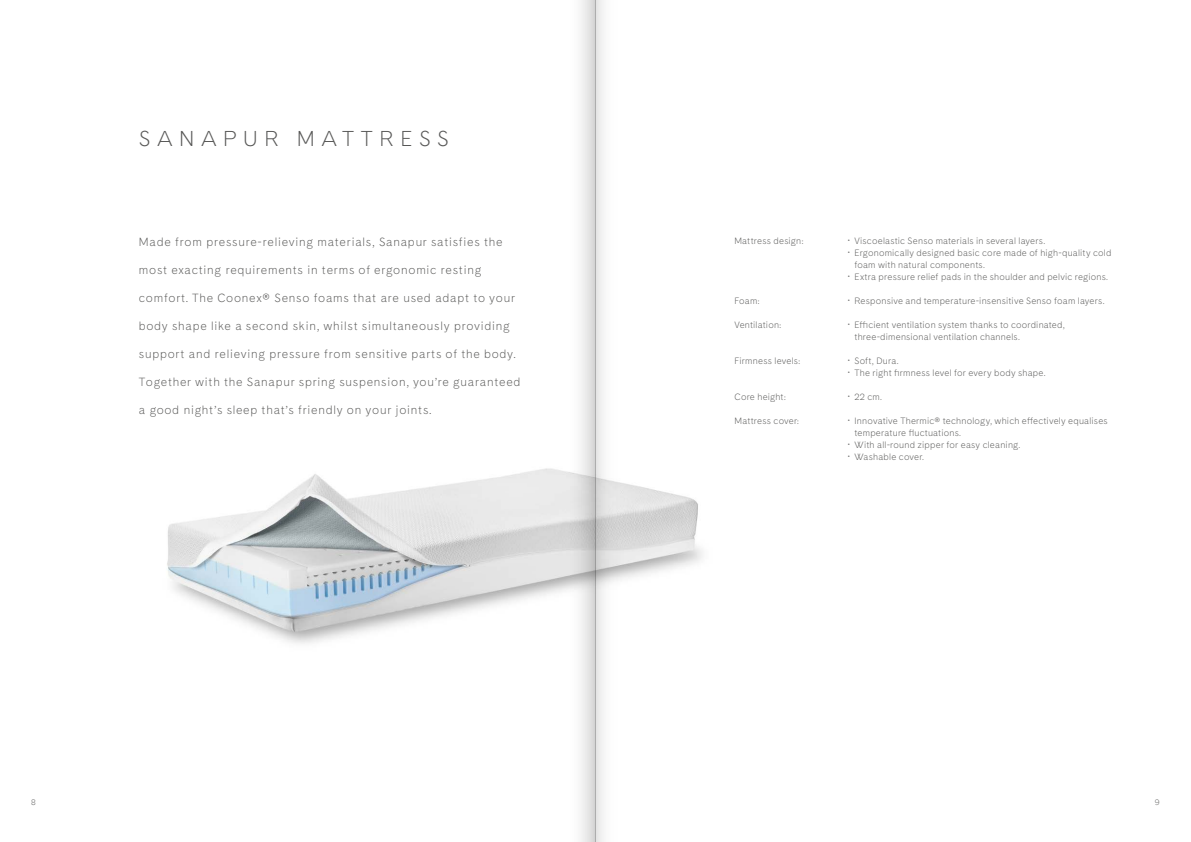
<style>
.page{position:relative;width:1191px;height:842px;background:#fff}
.page>*{position:absolute;margin:0;border:0;box-sizing:border-box;transform-origin:0 0}
.t1{font:300 20px "Cadiz";letter-spacing:.325em;color:#575756}
.t2{font:300 11px "Cadiz";letter-spacing:.07em;color:#575756}
.t3{font:300 8.5px/12px "Cadiz";letter-spacing:.025em;color:#575756}
.t4{font:300 7.5px "Cadiz";color:#575756}
</style>
<div class="page">
<img style="left:167px;top:468px;width:536px;height:176px">
<svg style="left:567px;top:0;width:28px;height:842px"></svg>
<svg style="left:595px;top:0;width:29px;height:842px"></svg>
<h1 class="t1" style="left:139px;top:125px;width:311px">SANAPUR MATTRESS</h1>
<p class="t2" style="left:139px;top:234px;width:365px">Made from pressure-relieving materials, Sanapur satisfies the</p>
<p class="t2" style="left:139px;top:262px;width:344px">most exacting requirements in terms of ergonomic resting</p>
<p class="t2" style="left:139px;top:290px;width:378px">comfort. The Coonex® Senso foams that are used adapt to your</p>
<p class="t2" style="left:139px;top:318px;width:372px">body shape like a second skin, whilst simultaneously providing</p>
<p class="t2" style="left:139px;top:346px;width:378px">support and relieving pressure from sensitive parts of the body.</p>
<p class="t2" style="left:139px;top:374px;width:383px">Together with the Sanapur spring suspension, you’re guaranteed</p>
<p class="t2" style="left:139px;top:402px;width:294px">a good night’s sleep that’s friendly on your joints.</p>
<p class="t3" style="left:734px;top:234px;width:70px">Mattress design:</p>
<p class="t3" style="left:848px;top:234px;width:199px">• Viscoelastic Senso materials in several layers.</p>
<p class="t3" style="left:854px;top:246px;width:258px;text-indent:-7px">• Ergonomically designed basic core made of high-quality cold foam with natural components.</p>
<p class="t3" style="left:848px;top:270px;width:262px">• Extra pressure relief pads in the shoulder and pelvic regions.</p>
<p class="t3" style="left:734px;top:294px;width:27px">Foam:</p>
<p class="t3" style="left:848px;top:294px;width:258px">• Responsive and temperature-insensitive Senso foam layers.</p>
<p class="t3" style="left:734px;top:318px;width:48px">Ventilation:</p>
<p class="t3" style="left:854px;top:318px;width:212px;text-indent:-7px">• Efficient ventilation system thanks to coordinated, three-dimensional ventilation channels.</p>
<p class="t3" style="left:734px;top:354px;width:67px">Firmness levels:</p>
<p class="t3" style="left:848px;top:354px;width:52px">• Soft, Dura.</p>
<p class="t3" style="left:848px;top:366px;width:199px">• The right firmness level for every body shape.</p>
<p class="t3" style="left:734px;top:390px;width:53px">Core height:</p>
<p class="t3" style="left:848px;top:390px;width:36px">• 22 cm.</p>
<p class="t3" style="left:734px;top:414px;width:66px">Mattress cover:</p>
<p class="t3" style="left:854px;top:414px;width:255px;text-indent:-7px">• Innovative Thermic® technology, which effectively equalises temperature fluctuations.</p>
<p class="t3" style="left:848px;top:438px;width:174px">• With all-round zipper for easy cleaning.</p>
<p class="t3" style="left:848px;top:450px;width:78px">• Washable cover.</p>
<p class="t4" style="left:31px;top:797px;width:6px">8</p>
<p class="t4" style="left:1154px;top:797px;width:6px">9</p>
</div>
